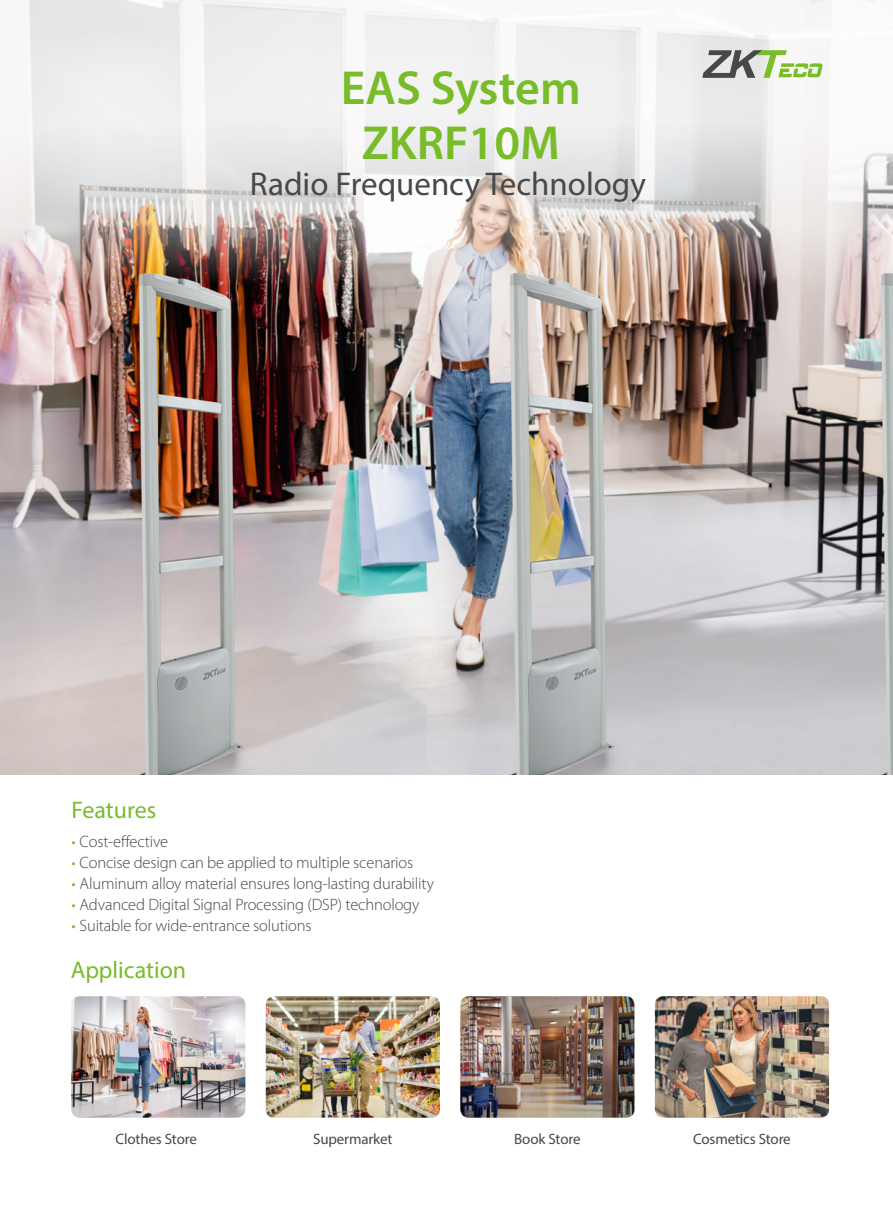
<style>
.page{position:relative;width:893px;height:1212px;background:#fff}
.page>*{position:absolute;margin:0;border:0;box-sizing:border-box;transform-origin:0 0}
.t1{font:600 48px "Myriad Pro";color:#79bc29}
.t2{font:33px "Myriad Pro";color:#484848}
.t3{font:24px "Myriad Pro";color:#79bc29}
.t4{font:300 16.5px/21px "Myriad Pro";letter-spacing:-.01em;color:#484748}
.t5{font:15px "Myriad Pro";letter-spacing:-.01em;color:#484848}
.s1{font-weight:700;color:#79bc29}
</style>
<div class="page">
<img style="left:0;top:286px;width:893px;height:489px">
<img style="left:71px;top:996px;width:174px;height:122px">
<img style="left:266px;top:996px;width:174px;height:122px">
<img style="left:460px;top:996px;width:174px;height:122px">
<img style="left:655px;top:996px;width:174px;height:122px">
<svg style="left:0;top:0;width:893px;height:286px"></svg>
<svg style="left:702px;top:50px;width:120px;height:28px"></svg>
<h1 class="t1" style="left:341px;top:58px;width:241px">EAS System</h1>
<h1 class="t1" style="left:362px;top:113px;width:199px">ZKRF10M</h1>
<h2 class="t2" style="left:250px;top:164px;width:397px">Radio Frequency Technology</h2>
<h3 class="t3" style="left:71px;top:795px;width:86px">Features</h3>
<p class="t4" style="left:71px;top:831px;width:364px"><span class="s1">·</span> Cost-effective<br><span class="s1">·</span> Concise design can be applied to multiple scenarios<br><span class="s1">·</span> Aluminum alloy material ensures long-lasting durability <span class="s1">·</span> Advanced Digital Signal Processing (DSP) technology<br><span class="s1">·</span> Suitable for wide-entrance solutions</p>
<h3 class="t3" style="left:71px;top:955px;width:117px">Application</h3>
<p class="t5" style="left:116px;top:1129px;width:83px">Clothes Store</p>
<p class="t5" style="left:313px;top:1129px;width:81px">Supermarket</p>
<p class="t5" style="left:514px;top:1129px;width:68px">Book Store</p>
<p class="t5" style="left:693px;top:1129px;width:99px">Cosmetics Store</p>
</div>
